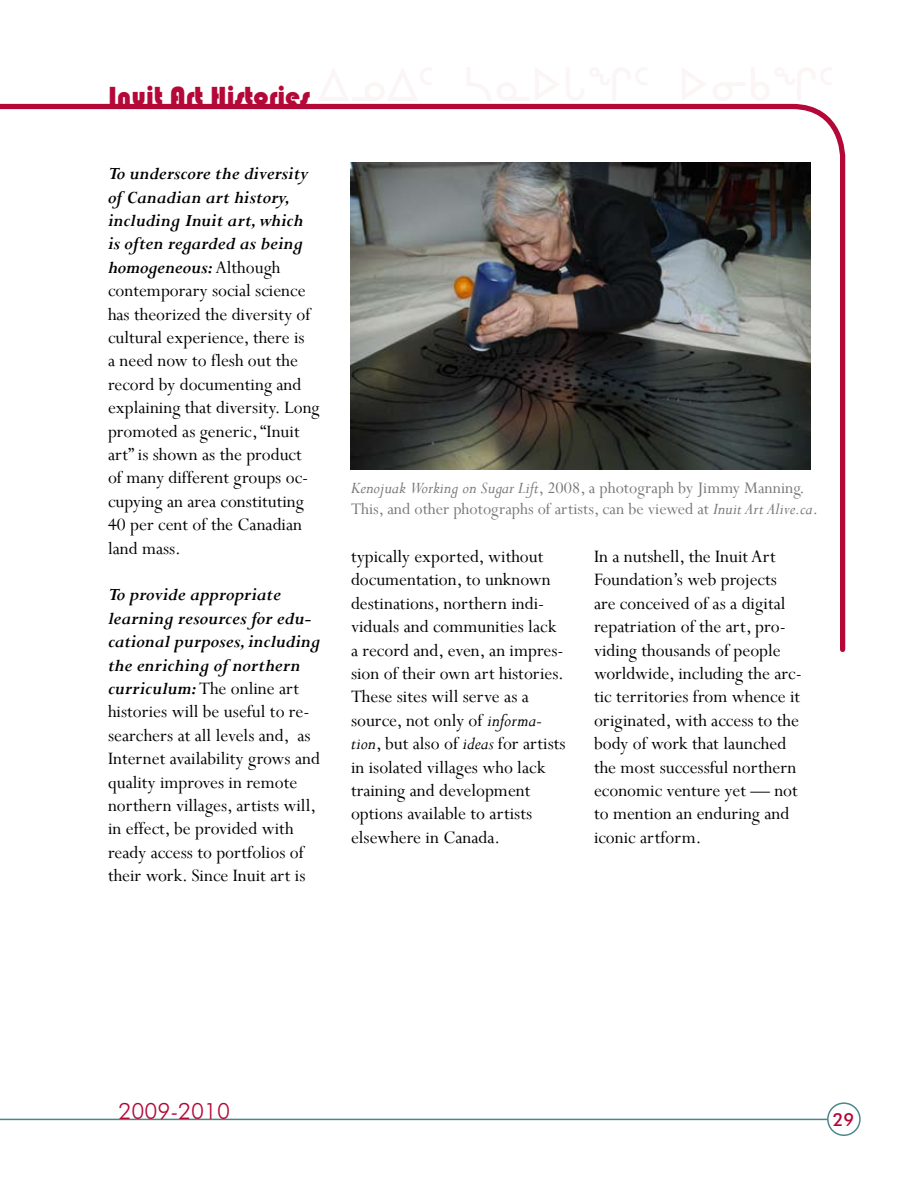
<style>
.page{position:relative;width:918px;height:1188px;background:#fff}
.page>*{position:absolute;margin:0;border:0;box-sizing:border-box;transform-origin:0 0}
.t1{font:27px "Bauhaus 93";color:#b30838}
.t2{font:300 22.5px "Futura BT";color:#b30838}
.t3{font:19.5px/23.4px "Perpetua";color:#000}
.t4{font:18px/21.6px "Perpetua";color:#757779}
.t5{font:500 18px "Futura BT";color:#b30838}
.s1{font-weight:700;font-style:italic}
.s2{font-style:italic}
</style>
<div class="page">
<hr style="left:0;top:1119px;width:828px;height:1px;background:#4d878e">
<div style="left:827px;top:1102px;width:34px;height:34px;border:2px solid #4d878e;border-radius:50%"></div>
<svg style="left:0;top:103px;width:846px;height:549px"></svg>
<h1 class="t1" style="left:108px;top:81px;width:728px">Inuit Art Histories <sup>WKW5</sup> <sup>NNSZQ5</sup> <sup>SIVQ5</sup></h1>
<p class="t3" style="left:108px;top:161px;width:213px"><span class="s1">To underscore the diversity of Canadian art history, including Inuit art, which is often regarded as being homogeneous:</span> Although contemporary social science has theorized the diversity of cultural experience, there is<br>a need now to flesh out the record by documenting and explaining that diversity. Long promoted as generic, “Inuit art” is shown as the product of many different groups oc&shy;cupying an area constituting<br>40 per cent of the Canadian land mass.</p>
<p class="t3" style="left:108px;top:583px;width:214px"><span class="s1">To provide appropriate learning resources for edu&shy;cational purposes, including the enriching of northern curriculum:</span> The online art histories will be useful to re&shy;searchers at all levels and, as<br>Internet availability grows and quality improves in remote northern villages, artists will, in effect, be provided with ready access to portfolios of their work. Since Inuit art is</p>
<p class="t4" style="left:351px;top:476px;width:468px"><span class="s2">Kenojuak Working on Sugar Lift</span>, 2008, a photograph by Jimmy Manning.<br>This, and other photographs of artists, can be viewed at <span class="s2">Inuit Art Alive.ca</span>.</p>
<p class="t3" style="left:351px;top:544px;width:216px">typically exported, without documentation, to unknown destinations, northern indi&shy;viduals and communities lack a record and, even, an impres&shy;sion of their own art histories.<br>These sites will serve as a source, not only of <span class="s2">informa&shy;tion</span>, but also of <span class="s2">ideas</span> for artists in isolated villages who lack training and development options available to artists elsewhere in Canada.</p>
<p class="t3" style="left:594px;top:544px;width:209px">In a nutshell, the Inuit Art<br>Foundation’s web projects are conceived of as a digital repatriation of the art, pro&shy;viding thousands of people worldwide, including the arc&shy;tic territories from whence it originated, with access to the body of work that launched the most successful northern economic venture yet — not to mention an enduring and iconic artform.</p>
<p class="t2" style="left:118px;top:1097px;width:113px">2009-2010</p>
<p class="t5" style="left:833px;top:1109px;width:23px">29</p>
</div>
